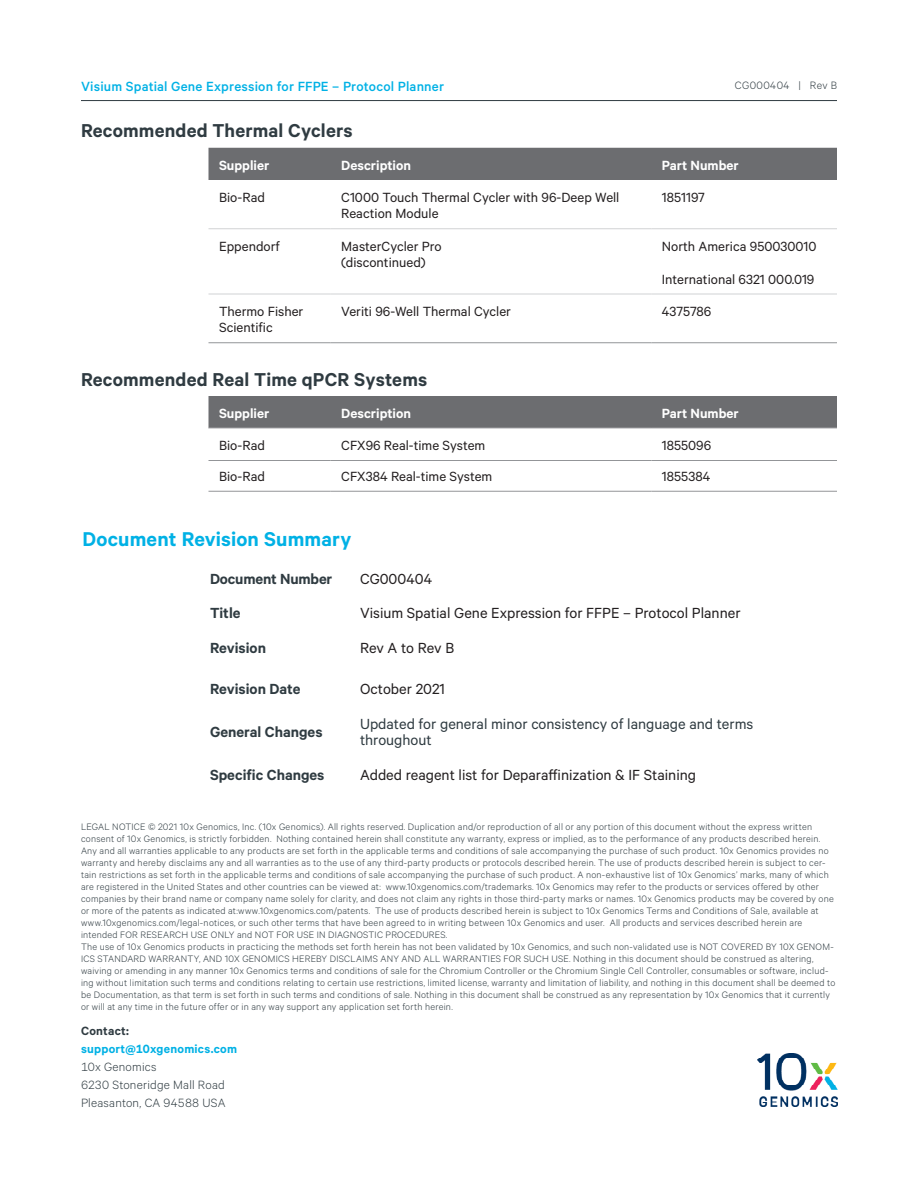
<style>
.page{position:relative;width:918px;height:1188px;background:#fff}
.page>*{position:absolute;margin:0;border:0;box-sizing:border-box;transform-origin:0 0}
.Section_Header{font:600 22.5px "Calibre";letter-spacing:.005em;color:#00b1e5}
.Section_Subheader{font:600 21px "Calibre";letter-spacing:.01em;color:#2f3b41}
.Table_body{font:16.5px "Calibre";color:#231f20}
.Table_subheader{font:600 16.5px "Calibre";color:#2f3b41}
.Table_body-2{font:16.5px/16.5px "Calibre";color:#2f3b41}
.Table_body-3{font:15px/16.5px "Calibre";color:#231f20}
.Table_header{font:600 15px "Calibre";color:#fff}
.t1{font:500 15px "Calibre";letter-spacing:.01em;color:#00b1e5}
.t2{font:300 13.5px/18px "Calibre";letter-spacing:.015em;color:#2f3b41}
.t3{font:600 13.5px "Calibre";letter-spacing:.02em;color:#00b1e5}
.t4{font:600 13.5px "Calibre";letter-spacing:.02em;color:#2f3b41}
.t5{font:300 12px "Calibre";letter-spacing:.035em;color:#2f3b41}
.t6{font:300 10.5px/12px "Calibre";letter-spacing:.025em;color:#2f3b41}
</style>
<div class="page">
<hr style="left:81px;top:100px;width:756px;height:1px;background:#2f3b41">
<img style="left:758px;top:1053px;width:79px;height:54px">
<div style="left:208px;top:148px;width:629px;height:32px;background:#6c6d70"></div>
<hr style="left:208px;top:342px;width:123px;height:1px;background:#939598">
<hr style="left:331px;top:342px;width:320px;height:1px;background:#939598">
<hr style="left:651px;top:342px;width:186px;height:1px;background:#939598">
<hr style="left:208px;top:228px;width:123px;height:1px;background:#d1d2d4">
<hr style="left:331px;top:228px;width:320px;height:1px;background:#d1d2d4">
<hr style="left:651px;top:228px;width:186px;height:1px;background:#d1d2d4">
<hr style="left:208px;top:294px;width:123px;height:1px;background:#d1d2d4">
<hr style="left:331px;top:294px;width:320px;height:1px;background:#d1d2d4">
<hr style="left:651px;top:294px;width:186px;height:1px;background:#d1d2d4">
<div style="left:208px;top:396px;width:629px;height:32px;background:#6c6d70"></div>
<hr style="left:208px;top:460px;width:123px;height:1px;background:#939598">
<hr style="left:331px;top:460px;width:320px;height:1px;background:#939598">
<hr style="left:651px;top:460px;width:186px;height:1px;background:#939598">
<hr style="left:208px;top:491px;width:123px;height:1px;background:#939598">
<hr style="left:331px;top:491px;width:320px;height:1px;background:#939598">
<hr style="left:651px;top:491px;width:186px;height:1px;background:#939598">
<hr style="left:208px;top:428px;width:123px;height:1px;background:#d1d2d4">
<hr style="left:331px;top:428px;width:320px;height:1px;background:#d1d2d4">
<hr style="left:651px;top:428px;width:186px;height:1px;background:#d1d2d4">
<h3 class="t1" style="left:81px;top:77px;width:365px">Visium Spatial Gene Expression for FFPE – Protocol Planner</h3>
<p class="Section_Subheader" style="left:81px;top:118px;width:273px">Recommended Thermal Cyclers</p>
<p class="Table_header" style="left:219px;top:156px;width:52px">Supplier</p>
<p class="Table_header" style="left:341px;top:156px;width:71px">Description</p>
<p class="Table_header" style="left:662px;top:156px;width:78px">Part Number</p>
<p class="Table_body-3" style="left:219px;top:188px;width:48px">Bio-Rad</p>
<p class="Table_body-3" style="left:341px;top:188px;width:280px">C1000 Touch Thermal Cycler with 96-Deep Well<br>Reaction Module</p>
<p class="Table_body-3" style="left:662px;top:188px;width:45px">1851197</p>
<p class="Table_body-3" style="left:219px;top:237px;width:62px">Eppendorf</p>
<p class="Table_body-3" style="left:341px;top:237px;width:102px">MasterCycler Pro (discontinued)</p>
<p class="Table_body-3" style="left:662px;top:237px;width:156px">North America 950030010</p>
<p class="Table_body-3" style="left:662px;top:270px;width:154px">International 6321 000.019</p>
<p class="Table_body-3" style="left:219px;top:302px;width:86px">Thermo Fisher<br>Scientific</p>
<p class="Table_body-3" style="left:341px;top:302px;width:171px">Veriti 96-Well Thermal Cycler</p>
<p class="Table_body-3" style="left:662px;top:302px;width:51px">4375786</p>
<p class="Section_Subheader" style="left:81px;top:366px;width:348px">Recommended Real Time qPCR Systems</p>
<p class="Table_header" style="left:219px;top:404px;width:52px">Supplier</p>
<p class="Table_header" style="left:341px;top:404px;width:71px">Description</p>
<p class="Table_header" style="left:662px;top:404px;width:78px">Part Number</p>
<p class="Table_body-3" style="left:219px;top:437px;width:48px">Bio-Rad</p>
<p class="Table_body-3" style="left:341px;top:437px;width:146px">CFX96 Real-time System</p>
<p class="Table_body-3" style="left:662px;top:437px;width:51px">1855096</p>
<p class="Table_body-3" style="left:219px;top:467px;width:48px">Bio-Rad</p>
<p class="Table_body-3" style="left:341px;top:467px;width:153px">CFX384 Real-time System</p>
<p class="Table_body-3" style="left:662px;top:467px;width:50px">1855384</p>
<p class="t5" style="left:735px;top:78px;width:104px">CG000404 | Rev B</p>
<p class="Section_Header" style="left:82px;top:525px;width:270px">Document Revision Summary</p>
<p class="Table_subheader" style="left:210px;top:569px;width:124px">Document Number</p>
<p class="Table_body" style="left:360px;top:569px;width:74px">CG000404</p>
<p class="Table_subheader" style="left:210px;top:604px;width:32px">Title</p>
<p class="Table_body" style="left:360px;top:604px;width:382px">Visium Spatial Gene Expression for FFPE – Protocol Planner</p>
<p class="Table_subheader" style="left:210px;top:638px;width:58px">Revision</p>
<p class="Table_body" style="left:360px;top:638px;width:96px">Rev A to Rev B</p>
<p class="Table_subheader" style="left:210px;top:679px;width:92px">Revision Date</p>
<p class="Table_body" style="left:360px;top:679px;width:86px">October 2021</p>
<p class="Table_subheader" style="left:210px;top:722px;width:114px">General Changes</p>
<p class="Table_body-2" style="left:360px;top:715px;width:395px">Updated for general minor consistency of language and terms throughout</p>
<p class="Table_subheader" style="left:210px;top:765px;width:116px">Specific Changes</p>
<p class="Table_body" style="left:360px;top:765px;width:338px">Added reagent list for Deparaffinization &amp; IF Staining</p>
<p class="t6" style="left:81px;top:820px;width:756px">LEGAL NOTICE © 2021 10x Genomics, Inc. (10x Genomics). All rights reserved. Duplication and/or reproduction of all or any portion of this document without the express written consent of 10x Genomics, is strictly forbidden. Nothing contained herein shall constitute any warranty, express or implied, as to the performance of any products described herein.<br>Any and all warranties applicable to any products are set forth in the applicable terms and conditions of sale accompanying the purchase of such product. 10x Genomics provides no warranty and hereby disclaims any and all warranties as to the use of any third-party products or protocols described herein. The use of products described herein is subject to cer&shy;tain restrictions as set forth in the applicable terms and conditions of sale accompanying the purchase of such product. A non-exhaustive list of 10x Genomics’ marks, many of which are registered in the United States and other countries can be viewed at: www.10xgenomics.com/trademarks. 10x Genomics may refer to the products or services offered by other companies by their brand name or company name solely for clarity, and does not claim any rights in those third-party marks or names. 10x Genomics products may be covered by one or more of the patents as indicated at:www.10xgenomics.com/patents. The use of products described herein is subject to 10x Genomics Terms and Conditions of Sale, available at www.10xgenomics.com/legal-notices, or such other terms that have been agreed to in writing between 10x Genomics and user. All products and services described herein are intended FOR RESEARCH USE ONLY and NOT FOR USE IN DIAGNOSTIC PROCEDURES.<br>The use of 10x Genomics products in practicing the methods set forth herein has not been validated by 10x Genomics, and such non-validated use is NOT COVERED BY 10X GENOM-ICS STANDARD WARRANTY, AND 10X GENOMICS HEREBY DISCLAIMS ANY AND ALL WARRANTIES FOR SUCH USE. Nothing in this document should be construed as altering, waiving or amending in any manner 10x Genomics terms and conditions of sale for the Chromium Controller or the Chromium Single Cell Controller, consumables or software, includ&shy;ing without limitation such terms and conditions relating to certain use restrictions, limited license, warranty and limitation of liability, and nothing in this document shall be deemed to be Documentation, as that term is set forth in such terms and conditions of sale. Nothing in this document shall be construed as any representation by 10x Genomics that it currently or will at any time in the future offer or in any way support any application set forth herein.</p>
<p class="t4" style="left:81px;top:1023px;width:49px">Contact:</p>
<p class="t3" style="left:81px;top:1041px;width:158px">support@10xgenomics.com</p>
<p class="t2" style="left:81px;top:1057px;width:146px">10x Genomics<br>6230 Stoneridge Mall Road<br>Pleasanton, CA 94588 USA</p>
</div>
